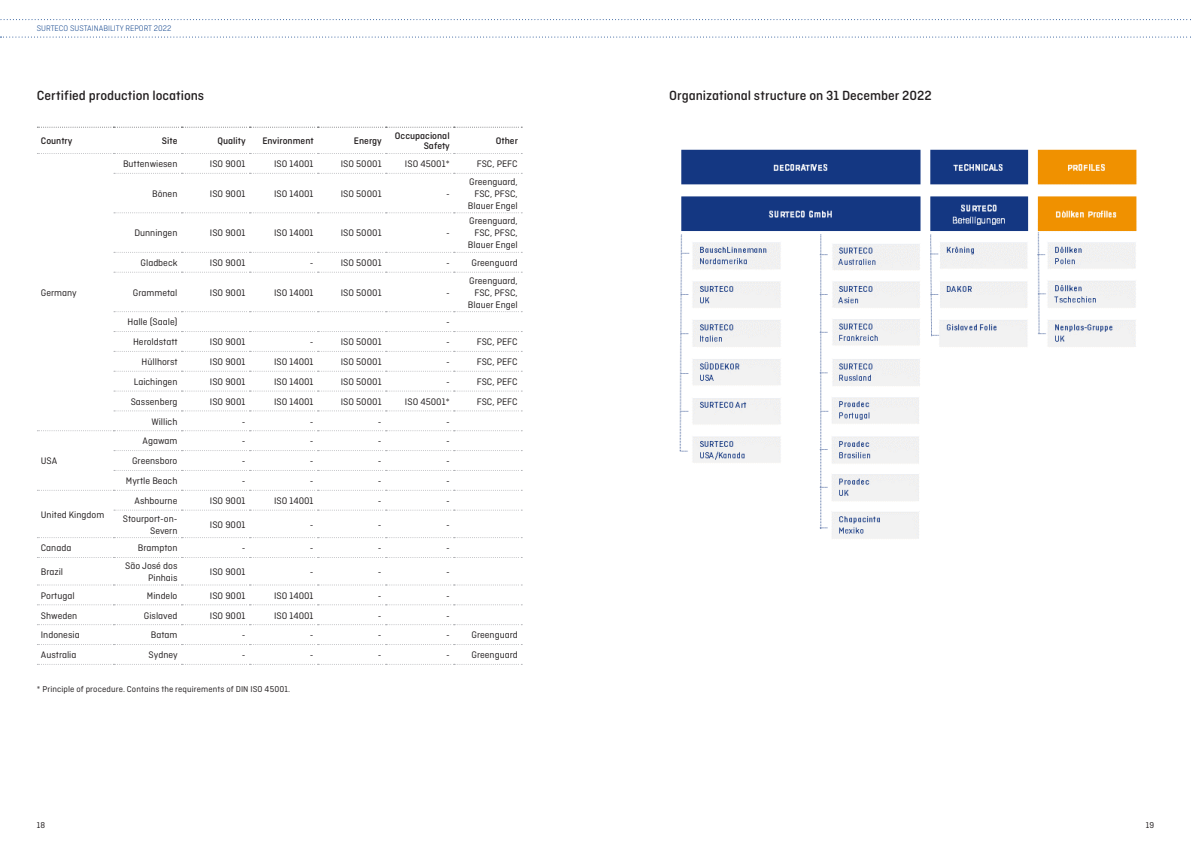
<style>
.page{position:relative;width:1191px;height:842px;background:#fff}
.page>*{position:absolute;margin:0;border:0;box-sizing:border-box;transform-origin:0 0}
.t1{font:500 14px "Ciutadella Rounded";color:#231f20}
.t2{font:10px/12px "Ciutadella Rounded";color:#231f20;text-align:right}
.t3{font:500 10px/10.8px "Ciutadella Rounded";color:#231f20;text-align:right}
.t4{font:9px "Ciutadella Rounded";letter-spacing:.015em;color:#231f20}
.t5{font:300 8.5px "Ciutadella Rounded";color:#083e89}
</style>
<div class="page">
<svg style="left:0;top:19px;width:1191px;height:1px"></svg>
<svg style="left:0;top:37px;width:1191px;height:1px"></svg>
<svg style="left:37px;top:153px;width:485px;height:1px"></svg>
<svg style="left:114px;top:173px;width:408px;height:1px"></svg>
<svg style="left:114px;top:212px;width:408px;height:1px"></svg>
<svg style="left:114px;top:252px;width:408px;height:1px"></svg>
<svg style="left:114px;top:272px;width:408px;height:1px"></svg>
<svg style="left:114px;top:311px;width:408px;height:1px"></svg>
<svg style="left:114px;top:331px;width:408px;height:1px"></svg>
<svg style="left:114px;top:351px;width:408px;height:1px"></svg>
<svg style="left:114px;top:371px;width:408px;height:1px"></svg>
<svg style="left:114px;top:391px;width:408px;height:1px"></svg>
<svg style="left:114px;top:410px;width:408px;height:1px"></svg>
<svg style="left:37px;top:430px;width:485px;height:1px"></svg>
<svg style="left:114px;top:450px;width:408px;height:1px"></svg>
<svg style="left:114px;top:470px;width:408px;height:1px"></svg>
<svg style="left:37px;top:490px;width:485px;height:1px"></svg>
<svg style="left:114px;top:510px;width:408px;height:1px"></svg>
<svg style="left:37px;top:537px;width:485px;height:1px"></svg>
<svg style="left:37px;top:557px;width:485px;height:1px"></svg>
<svg style="left:37px;top:584px;width:485px;height:1px"></svg>
<svg style="left:37px;top:604px;width:485px;height:1px"></svg>
<svg style="left:37px;top:624px;width:485px;height:1px"></svg>
<svg style="left:37px;top:644px;width:485px;height:1px"></svg>
<svg style="left:37px;top:664px;width:485px;height:1px"></svg>
<svg style="left:37px;top:127px;width:485px;height:1px"></svg>
<img style="left:679px;top:149px;width:458px;height:390px">
<p class="t5" style="left:37px;top:24px;width:136px">SURTECO SUSTAINABILITY REPORT 2022</p>
<h1 class="t1" style="left:37px;top:88px;width:169px">Certified production locations</h1>
<p class="t3" style="left:41px;top:135px;width:33px">Country</p>
<p class="t3" style="left:162px;top:135px;width:17px">Site</p>
<p class="t3" style="left:217px;top:135px;width:30px">Quality</p>
<p class="t3" style="left:262px;top:135px;width:53px">Environment</p>
<p class="t3" style="left:354px;top:135px;width:29px">Energy</p>
<p class="t3" style="left:395px;top:130px;width:56px">Occupacional<br>Safety</p>
<p class="t3" style="left:496px;top:135px;width:24px">Other</p>
<p class="t2" style="left:123px;top:158px;width:56px">Buttenwiesen</p>
<p class="t2" style="left:210px;top:158px;width:37px">ISO 9001</p>
<p class="t2" style="left:274px;top:158px;width:41px">ISO 14001</p>
<p class="t2" style="left:341px;top:158px;width:42px">ISO 50001</p>
<p class="t2" style="left:405px;top:158px;width:46px">ISO 45001*</p>
<p class="t2" style="left:477px;top:158px;width:43px">FSC, PEFC</p>
<p class="t2" style="left:152px;top:188px;width:27px">Bönen</p>
<p class="t2" style="left:210px;top:188px;width:37px">ISO 9001</p>
<p class="t2" style="left:274px;top:188px;width:41px">ISO 14001</p>
<p class="t2" style="left:341px;top:188px;width:42px">ISO 50001</p>
<p class="t2" style="left:446px;top:188px;width:5px">-</p>
<p class="t2" style="left:468px;top:176px;width:51px">Greenguard,<br>FSC, PFSC,<br>Blauer Engel</p>
<p class="t2" style="left:41px;top:287px;width:37px">Germany</p>
<p class="t2" style="left:41px;top:455px;width:18px">USA</p>
<p class="t2" style="left:41px;top:508px;width:65px">United Kingdom</p>
<p class="t2" style="left:134px;top:227px;width:45px">Dunningen</p>
<p class="t2" style="left:210px;top:227px;width:37px">ISO 9001</p>
<p class="t2" style="left:274px;top:227px;width:41px">ISO 14001</p>
<p class="t2" style="left:341px;top:227px;width:42px">ISO 50001</p>
<p class="t2" style="left:446px;top:227px;width:5px">-</p>
<p class="t2" style="left:468px;top:215px;width:51px">Greenguard,<br>FSC, PFSC,<br>Blauer Engel</p>
<p class="t2" style="left:141px;top:257px;width:38px">Gladbeck</p>
<p class="t2" style="left:210px;top:257px;width:37px">ISO 9001</p>
<p class="t2" style="left:310px;top:257px;width:5px">-</p>
<p class="t2" style="left:341px;top:257px;width:42px">ISO 50001</p>
<p class="t2" style="left:446px;top:257px;width:73px">- Greenguard</p>
<p class="t2" style="left:133px;top:286px;width:46px">Grammetal</p>
<p class="t2" style="left:210px;top:286px;width:37px">ISO 9001</p>
<p class="t2" style="left:274px;top:286px;width:41px">ISO 14001</p>
<p class="t2" style="left:341px;top:286px;width:42px">ISO 50001</p>
<p class="t2" style="left:446px;top:286px;width:5px">-</p>
<p class="t2" style="left:468px;top:274px;width:51px">Greenguard,<br>FSC, PFSC,<br>Blauer Engel</p>
<p class="t2" style="left:127px;top:316px;width:51px">Halle (Saale)</p>
<p class="t2" style="left:446px;top:316px;width:5px">-</p>
<p class="t2" style="left:133px;top:336px;width:46px">Heroldstatt</p>
<p class="t2" style="left:210px;top:336px;width:37px">ISO 9001</p>
<p class="t2" style="left:310px;top:336px;width:5px">-</p>
<p class="t2" style="left:341px;top:336px;width:42px">ISO 50001</p>
<p class="t2" style="left:446px;top:336px;width:5px">-</p>
<p class="t2" style="left:477px;top:336px;width:43px">FSC, PEFC</p>
<p class="t2" style="left:142px;top:356px;width:38px">Hüllhorst</p>
<p class="t2" style="left:210px;top:356px;width:37px">ISO 9001</p>
<p class="t2" style="left:274px;top:356px;width:41px">ISO 14001</p>
<p class="t2" style="left:341px;top:356px;width:42px">ISO 50001</p>
<p class="t2" style="left:446px;top:356px;width:5px">-</p>
<p class="t2" style="left:477px;top:356px;width:43px">FSC, PEFC</p>
<p class="t2" style="left:134px;top:376px;width:45px">Laichingen</p>
<p class="t2" style="left:210px;top:376px;width:37px">ISO 9001</p>
<p class="t2" style="left:274px;top:376px;width:41px">ISO 14001</p>
<p class="t2" style="left:341px;top:376px;width:42px">ISO 50001</p>
<p class="t2" style="left:446px;top:376px;width:5px">-</p>
<p class="t2" style="left:477px;top:376px;width:43px">FSC, PEFC</p>
<p class="t2" style="left:131px;top:395px;width:48px">Sassenberg</p>
<p class="t2" style="left:210px;top:395px;width:37px">ISO 9001</p>
<p class="t2" style="left:274px;top:395px;width:41px">ISO 14001</p>
<p class="t2" style="left:341px;top:395px;width:42px">ISO 50001</p>
<p class="t2" style="left:405px;top:395px;width:46px">ISO 45001*</p>
<p class="t2" style="left:477px;top:395px;width:43px">FSC, PEFC</p>
<p class="t2" style="left:151px;top:415px;width:28px">Willich</p>
<p class="t2" style="left:242px;top:415px;width:5px">-</p>
<p class="t2" style="left:310px;top:415px;width:5px">-</p>
<p class="t2" style="left:378px;top:415px;width:5px">-</p>
<p class="t2" style="left:446px;top:415px;width:5px">-</p>
<p class="t2" style="left:143px;top:435px;width:36px">Agawam</p>
<p class="t2" style="left:242px;top:435px;width:5px">-</p>
<p class="t2" style="left:310px;top:435px;width:5px">-</p>
<p class="t2" style="left:378px;top:435px;width:5px">-</p>
<p class="t2" style="left:446px;top:435px;width:5px">-</p>
<p class="t2" style="left:132px;top:455px;width:47px">Greensboro</p>
<p class="t2" style="left:242px;top:455px;width:5px">-</p>
<p class="t2" style="left:310px;top:455px;width:5px">-</p>
<p class="t2" style="left:378px;top:455px;width:5px">-</p>
<p class="t2" style="left:446px;top:455px;width:5px">-</p>
<p class="t2" style="left:126px;top:475px;width:53px">Myrtle Beach</p>
<p class="t2" style="left:242px;top:475px;width:5px">-</p>
<p class="t2" style="left:310px;top:475px;width:5px">-</p>
<p class="t2" style="left:378px;top:475px;width:5px">-</p>
<p class="t2" style="left:446px;top:475px;width:5px">-</p>
<p class="t2" style="left:135px;top:495px;width:44px">Ashbourne</p>
<p class="t2" style="left:210px;top:495px;width:37px">ISO 9001</p>
<p class="t2" style="left:274px;top:495px;width:41px">ISO 14001</p>
<p class="t2" style="left:378px;top:495px;width:5px">-</p>
<p class="t2" style="left:446px;top:495px;width:5px">-</p>
<p class="t2" style="left:123px;top:512px;width:56px">Stourport-on-<br>Severn</p>
<p class="t2" style="left:210px;top:518px;width:37px">ISO 9001</p>
<p class="t2" style="left:310px;top:518px;width:5px">-</p>
<p class="t2" style="left:378px;top:518px;width:5px">-</p>
<p class="t2" style="left:446px;top:518px;width:5px">-</p>
<p class="t2" style="left:41px;top:542px;width:32px">Canada</p>
<p class="t2" style="left:138px;top:542px;width:41px">Brampton</p>
<p class="t2" style="left:242px;top:542px;width:5px">-</p>
<p class="t2" style="left:310px;top:542px;width:5px">-</p>
<p class="t2" style="left:378px;top:542px;width:5px">-</p>
<p class="t2" style="left:446px;top:542px;width:5px">-</p>
<p class="t2" style="left:41px;top:566px;width:24px">Brazil</p>
<p class="t2" style="left:125px;top:560px;width:54px">São José dos<br>Pinhais</p>
<p class="t2" style="left:210px;top:566px;width:37px">ISO 9001</p>
<p class="t2" style="left:310px;top:566px;width:5px">-</p>
<p class="t2" style="left:378px;top:566px;width:5px">-</p>
<p class="t2" style="left:446px;top:566px;width:5px">-</p>
<p class="t2" style="left:41px;top:589px;width:35px">Portugal</p>
<p class="t2" style="left:147px;top:589px;width:32px">Mindelo</p>
<p class="t2" style="left:210px;top:589px;width:37px">ISO 9001</p>
<p class="t2" style="left:274px;top:589px;width:41px">ISO 14001</p>
<p class="t2" style="left:378px;top:589px;width:5px">-</p>
<p class="t2" style="left:446px;top:589px;width:5px">-</p>
<p class="t2" style="left:41px;top:609px;width:38px">Shweden</p>
<p class="t2" style="left:144px;top:609px;width:35px">Gislaved</p>
<p class="t2" style="left:210px;top:609px;width:37px">ISO 9001</p>
<p class="t2" style="left:274px;top:609px;width:41px">ISO 14001</p>
<p class="t2" style="left:378px;top:609px;width:5px">-</p>
<p class="t2" style="left:446px;top:609px;width:5px">-</p>
<p class="t2" style="left:41px;top:629px;width:40px">Indonesia</p>
<p class="t2" style="left:151px;top:629px;width:28px">Batam</p>
<p class="t2" style="left:242px;top:629px;width:5px">-</p>
<p class="t2" style="left:310px;top:629px;width:5px">-</p>
<p class="t2" style="left:378px;top:629px;width:5px">-</p>
<p class="t2" style="left:446px;top:629px;width:73px">- Greenguard</p>
<p class="t2" style="left:41px;top:649px;width:37px">Australia</p>
<p class="t2" style="left:149px;top:649px;width:31px">Sydney</p>
<p class="t2" style="left:242px;top:649px;width:5px">-</p>
<p class="t2" style="left:310px;top:649px;width:5px">-</p>
<p class="t2" style="left:378px;top:649px;width:5px">-</p>
<p class="t2" style="left:446px;top:649px;width:73px">- Greenguard</p>
<p class="t4" style="left:37px;top:684px;width:255px">* Principle of procedure. Contains the requirements of DIN ISO 45001.</p>
<h1 class="t1" style="left:669px;top:88px;width:264px">Organizational structure on 31 December 2022</h1>
<p class="t4" style="left:37px;top:820px;width:10px">18</p>
<p class="t4" style="left:1145px;top:820px;width:10px">19</p>
</div>
